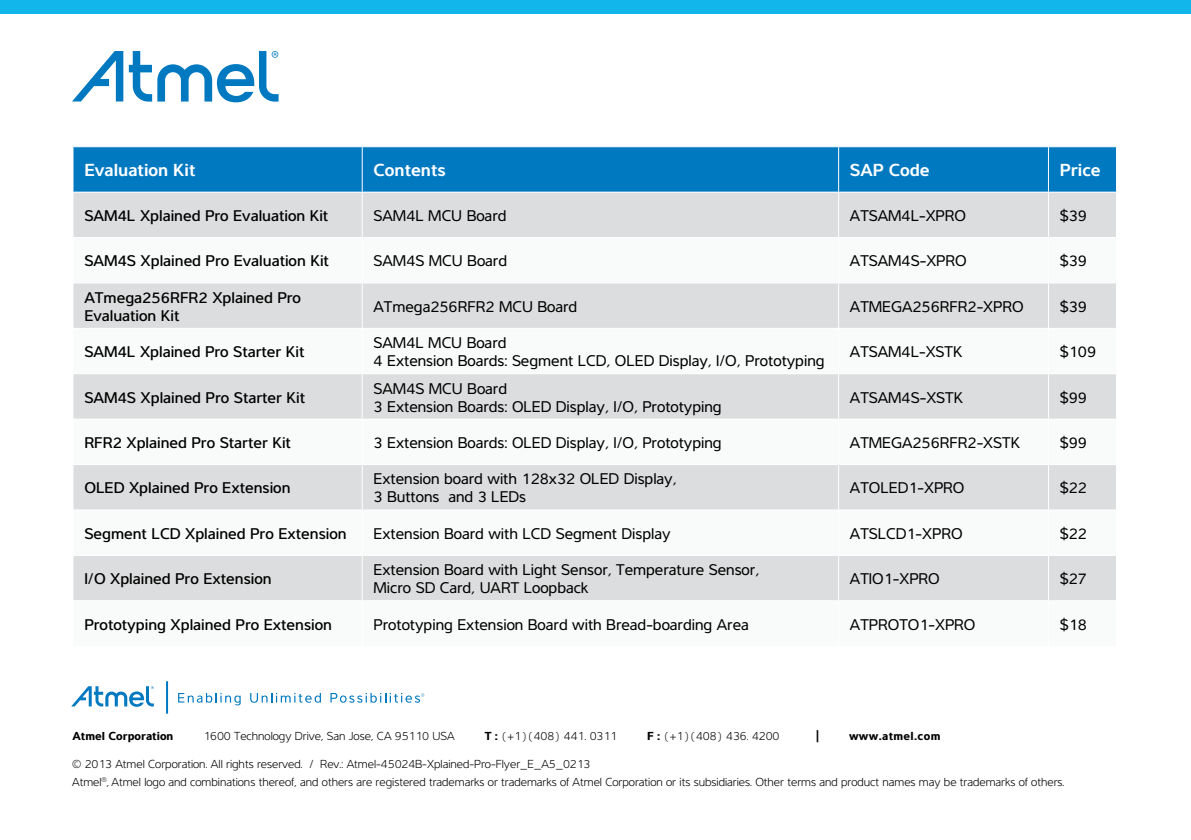
<style>
.page{position:relative;width:1191px;height:840px;background:#fff}
.page>*{position:absolute;margin:0;border:0;box-sizing:border-box;transform-origin:0 0}
.t1{font:600 18px "Interval";color:#fff}
.t2{font:16px/18px "Interval";color:#000}
.t3{font:500 16px/18px "Interval";color:#000}
.t4{font:300 12px/18px "Interval";color:#000}
.t5{font:700 12px "Interval";color:#000}
.t6{font:700 12px "Interval";letter-spacing:.025em;color:#000}
.s1{font-weight:700}
</style>
<div class="page">
<div style="left:0;top:0;width:1191px;height:13px;background:#13b6ea"></div>
<svg style="left:72px;top:51px;width:51px;height:50px"></svg>
<svg style="left:129px;top:51px;width:149px;height:51px"></svg>
<svg style="left:178px;top:693px;width:63px;height:12px"></svg>
<svg style="left:250px;top:693px;width:71px;height:9px"></svg>
<svg style="left:71px;top:686px;width:83px;height:20px"></svg>
<hr style="left:166px;top:680px;width:2px;height:33px;background:#0079c1">
<svg style="left:330px;top:693px;width:94px;height:9px"></svg>
<div style="left:73px;top:147px;width:1043px;height:44px;background:#0079c1"></div>
<div style="left:73px;top:192px;width:1043px;height:45px;background:#dcddde"></div>
<svg style="left:73px;top:283px;width:1043px;height:317px;fill:#dcddde"></svg>
<hr style="left:362px;top:147px;width:1px;height:44px;background:#fff">
<hr style="left:838px;top:147px;width:1px;height:44px;background:#fff">
<hr style="left:1048px;top:147px;width:1px;height:44px;background:#fff">
<hr style="left:362px;top:192px;width:1px;height:45px;background:#fff">
<hr style="left:838px;top:192px;width:1px;height:45px;background:#fff">
<hr style="left:1048px;top:192px;width:1px;height:45px;background:#fff">
<hr style="left:362px;top:283px;width:1px;height:44px;background:#fff">
<hr style="left:838px;top:283px;width:1px;height:44px;background:#fff">
<hr style="left:1048px;top:283px;width:1px;height:44px;background:#fff">
<hr style="left:72px;top:327px;width:290px;height:1px;background:#fff">
<hr style="left:362px;top:327px;width:476px;height:1px;background:#fff">
<hr style="left:838px;top:327px;width:210px;height:1px;background:#fff">
<hr style="left:1048px;top:327px;width:69px;height:1px;background:#fff">
<hr style="left:362px;top:328px;width:1px;height:45px;background:#fff">
<hr style="left:838px;top:328px;width:1px;height:45px;background:#fff">
<hr style="left:1048px;top:328px;width:1px;height:45px;background:#fff">
<hr style="left:72px;top:373px;width:290px;height:1px;background:#fff">
<hr style="left:362px;top:373px;width:476px;height:1px;background:#fff">
<hr style="left:838px;top:373px;width:210px;height:1px;background:#fff">
<hr style="left:1048px;top:373px;width:69px;height:1px;background:#fff">
<hr style="left:362px;top:374px;width:1px;height:44px;background:#fff">
<hr style="left:838px;top:374px;width:1px;height:44px;background:#fff">
<hr style="left:1048px;top:374px;width:1px;height:44px;background:#fff">
<hr style="left:72px;top:418px;width:290px;height:1px;background:#fff">
<hr style="left:362px;top:418px;width:476px;height:1px;background:#fff">
<hr style="left:838px;top:418px;width:210px;height:1px;background:#fff">
<hr style="left:1048px;top:418px;width:69px;height:1px;background:#fff">
<hr style="left:362px;top:419px;width:1px;height:45px;background:#fff">
<hr style="left:838px;top:419px;width:1px;height:45px;background:#fff">
<hr style="left:1048px;top:419px;width:1px;height:45px;background:#fff">
<hr style="left:72px;top:464px;width:290px;height:1px;background:#fff">
<hr style="left:362px;top:464px;width:476px;height:1px;background:#fff">
<hr style="left:838px;top:464px;width:210px;height:1px;background:#fff">
<hr style="left:1048px;top:464px;width:69px;height:1px;background:#fff">
<hr style="left:362px;top:465px;width:1px;height:44px;background:#fff">
<hr style="left:838px;top:465px;width:1px;height:44px;background:#fff">
<hr style="left:1048px;top:465px;width:1px;height:44px;background:#fff">
<hr style="left:72px;top:509px;width:290px;height:1px;background:#fff">
<hr style="left:362px;top:509px;width:476px;height:1px;background:#fff">
<hr style="left:838px;top:509px;width:210px;height:1px;background:#fff">
<hr style="left:1048px;top:509px;width:69px;height:1px;background:#fff">
<hr style="left:362px;top:510px;width:1px;height:44px;background:#fff">
<hr style="left:838px;top:510px;width:1px;height:44px;background:#fff">
<hr style="left:1048px;top:510px;width:1px;height:44px;background:#fff">
<hr style="left:72px;top:554px;width:290px;height:1px;background:#fff">
<hr style="left:362px;top:554px;width:476px;height:1px;background:#fff">
<hr style="left:838px;top:554px;width:210px;height:1px;background:#fff">
<hr style="left:1048px;top:554px;width:69px;height:1px;background:#fff">
<hr style="left:362px;top:555px;width:1px;height:45px;background:#fff">
<hr style="left:838px;top:555px;width:1px;height:45px;background:#fff">
<hr style="left:1048px;top:555px;width:1px;height:45px;background:#fff">
<p class="t1" style="left:84px;top:159px;width:113px">Evaluation Kit</p>
<p class="t1" style="left:373px;top:159px;width:74px">Contents</p>
<p class="t1" style="left:850px;top:159px;width:81px">SAP Code</p>
<p class="t1" style="left:1059px;top:159px;width:43px">Price</p>
<p class="t3" style="left:84px;top:206px;width:245px">SAM4L Xplained Pro Evaluation Kit</p>
<p class="t2" style="left:373px;top:206px;width:134px">SAM4L MCU Board</p>
<p class="t2" style="left:850px;top:206px;width:118px">ATSAM4L-XPRO</p>
<p class="t2" style="left:1059px;top:206px;width:29px">$39</p>
<p class="t3" style="left:84px;top:251px;width:246px">SAM4S Xplained Pro Evaluation Kit</p>
<p class="t2" style="left:373px;top:251px;width:135px">SAM4S MCU Board</p>
<p class="t2" style="left:850px;top:251px;width:118px">ATSAM4S-XPRO</p>
<p class="t2" style="left:1059px;top:251px;width:29px">$39</p>
<p class="t3" style="left:84px;top:288px;width:218px">ATmega256RFR2 Xplained Pro<br>Evaluation Kit</p>
<p class="t2" style="left:373px;top:297px;width:205px">ATmega256RFR2 MCU Board</p>
<p class="t2" style="left:850px;top:297px;width:175px">ATMEGA256RFR2-XPRO</p>
<p class="t2" style="left:1059px;top:297px;width:29px">$39</p>
<p class="t3" style="left:84px;top:342px;width:222px">SAM4L Xplained Pro Starter Kit</p>
<p class="t2" style="left:373px;top:333px;width:452px">SAM4L MCU Board<br>4 Extension Boards: Segment LCD, OLED Display, I/O, Prototyping</p>
<p class="t2" style="left:850px;top:342px;width:114px">ATSAM4L-XSTK</p>
<p class="t2" style="left:1059px;top:342px;width:38px">$109</p>
<p class="t3" style="left:84px;top:388px;width:222px">SAM4S Xplained Pro Starter Kit</p>
<p class="t2" style="left:373px;top:379px;width:350px">SAM4S MCU Board<br>3 Extension Boards: OLED Display, I/O, Prototyping</p>
<p class="t2" style="left:850px;top:388px;width:115px">ATSAM4S-XSTK</p>
<p class="t2" style="left:1059px;top:388px;width:29px">$99</p>
<p class="t3" style="left:84px;top:433px;width:208px">RFR2 Xplained Pro Starter Kit</p>
<p class="t2" style="left:373px;top:433px;width:350px">3 Extension Boards: OLED Display, I/O, Prototyping</p>
<p class="t2" style="left:850px;top:433px;width:171px">ATMEGA256RFR2-XSTK</p>
<p class="t2" style="left:1059px;top:433px;width:29px">$99</p>
<p class="t3" style="left:84px;top:478px;width:208px">OLED Xplained Pro Extension</p>
<p class="t2" style="left:373px;top:469px;width:305px">Extension board with 128x32 OLED Display,<br>3 Buttons and 3 LEDs</p>
<p class="t2" style="left:850px;top:478px;width:116px">ATOLED1-XPRO</p>
<p class="t2" style="left:1059px;top:478px;width:29px">$22</p>
<p class="t3" style="left:84px;top:524px;width:264px">Segment LCD Xplained Pro Extension</p>
<p class="t2" style="left:373px;top:524px;width:298px">Extension Board with LCD Segment Display</p>
<p class="t2" style="left:850px;top:524px;width:114px">ATSLCD1-XPRO</p>
<p class="t2" style="left:1059px;top:524px;width:29px">$22</p>
<p class="t3" style="left:84px;top:569px;width:189px">I/O Xplained Pro Extension</p>
<p class="t2" style="left:373px;top:560px;width:387px">Extension Board with Light Sensor, Temperature Sensor,<br>Micro SD Card, UART Loopback</p>
<p class="t2" style="left:850px;top:569px;width:91px">ATIO1-XPRO</p>
<p class="t2" style="left:1059px;top:569px;width:29px">$27</p>
<p class="t3" style="left:84px;top:614px;width:249px">Prototyping Xplained Pro Extension</p>
<p class="t2" style="left:373px;top:614px;width:377px">Prototyping Extension Board with Bread-boarding Area</p>
<p class="t2" style="left:850px;top:614px;width:127px">ATPROTO1-XPRO</p>
<p class="t2" style="left:1059px;top:614px;width:29px">$18</p>
<p class="t5" style="left:72px;top:728px;width:102px">Atmel Corporation</p>
<p class="t4" style="left:203px;top:726px;width:253px">1600 Technology Drive, San Jose, CA 95110 USA</p>
<p class="t4" style="left:485px;top:726px;width:134px"><span class="s1">T :</span> (+1)(408) 441. 0311</p>
<p class="t4" style="left:647px;top:726px;width:134px"><span class="s1">F :</span> (+1)(408) 436. 4200</p>
<p class="t5" style="left:816px;top:728px;width:4px">|</p>
<p class="t6" style="left:849px;top:728px;width:93px">www.atmel.com</p>
<p class="t4" style="left:72px;top:754px;width:994px">© 2013 Atmel Corporation. All rights reserved. / Rev.: Atmel-45024B-Xplained-Pro-Flyer_E_A5_0213<br>Atmel<sup>®</sup>, Atmel logo and combinations thereof, and others are registered trademarks or trademarks of Atmel Corporation or its subsidiaries. Other terms and product names may be trademarks of others.</p>
</div>
